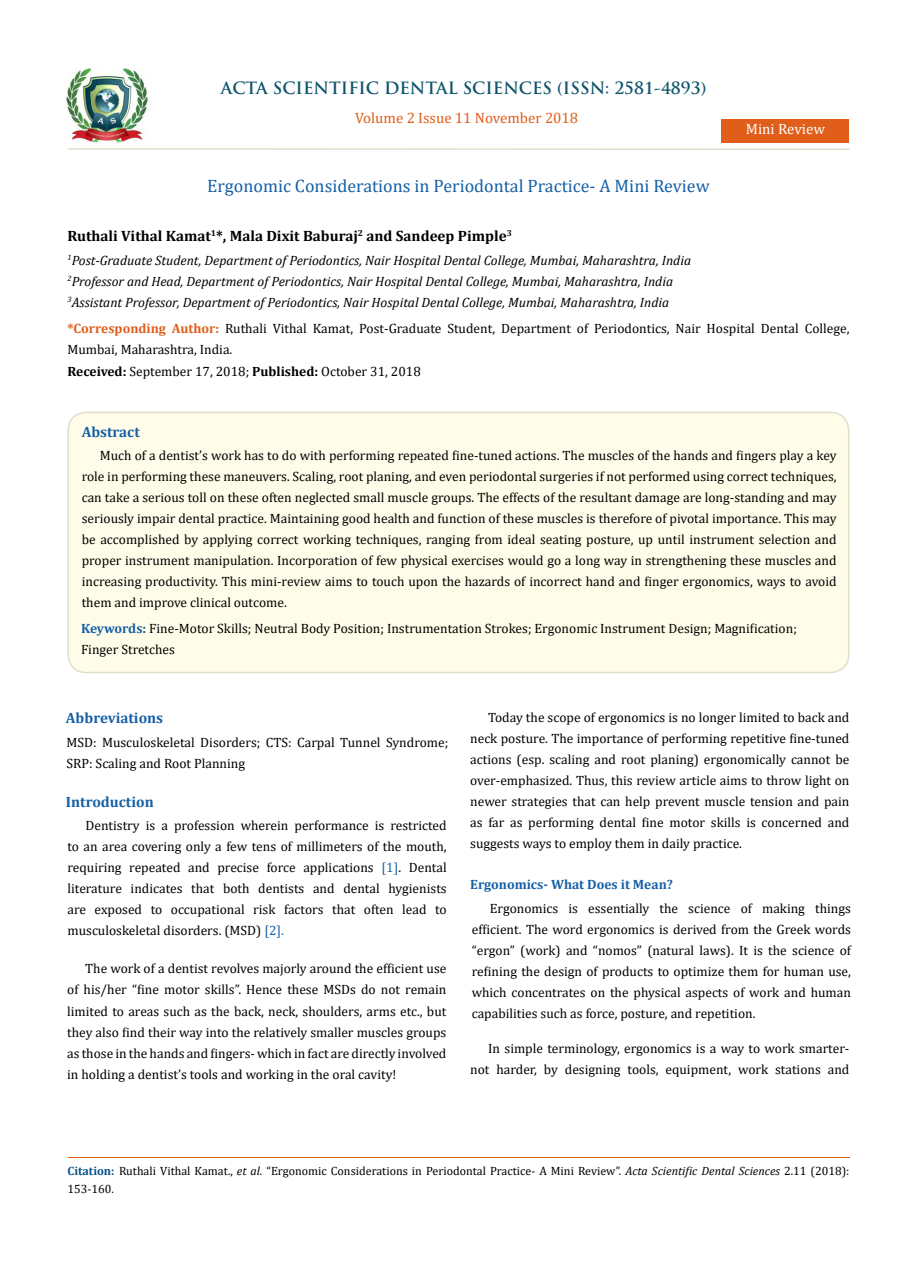
<style>
.page{position:relative;width:917px;height:1262px;background:#fff}
.page>*{position:absolute;margin:0;border:0;box-sizing:border-box;transform-origin:0 0}
.t1{font:18px "Cambria";color:#1560a6}
.t2{font:700 16.5px "Trajan Pro";color:#0e546a}
.t3{font:700 15px "Cambria";color:#000}
.t4{font:700 15px "Cambria";color:#1560a6}
.t5{font:15px "Cambria";color:#e05d1a}
.t6{font:15px "Cambria";color:#fff}
.t7{font:13.5px/21px "Cambria";color:#000;text-align:justify}
.t8{font:italic 13.5px/21px "Cambria";color:#000}
.t9{font:700 13.5px "Cambria";color:#1560a6}
.t10{font:12px/18px "Cambria";color:#000}
.s1{font-weight:700;color:#e05d1a}
.s2{font-weight:700}
.s3{font-weight:700;color:#1560a6}
.s4{font-weight:700;color:#0e546a}
.s5{color:#1560a6}
.s6{font-weight:700;color:#035089}
.s7{font-style:italic}
</style>
<div class="page">
<img style="left:67px;top:68px;width:80px;height:74px">
<div style="left:721px;top:119px;width:128px;height:23px;background:#e05d1a"></div>
<div style="left:68px;top:412px;width:780px;height:260px;background:#fffde9;border-radius:18px"></div>
<div style="left:67px;top:411px;width:782px;height:262px;border:2px solid #e0dfcd;border-radius:18px"></div>
<hr style="left:67px;top:148px;width:782px;height:2px;background:#e0dfcd">
<hr style="left:68px;top:1157px;width:782px;height:1px;background:#e05d1a">
<p class="t2" style="left:221px;top:77px;width:487px">ACTA SCIENTIFIC DENTAL SCIENCES (ISSN: 2581-4893)</p>
<p class="t5" style="left:355px;top:109px;width:224px">Volume 2 Issue 11 November 2018</p>
<p class="t6" style="left:745px;top:120px;width:81px">Mini Review</p>
<h1 class="t1" style="left:207px;top:175px;width:504px">Ergonomic Considerations in Periodontal Practice- A Mini Review</h1>
<p class="t3" style="left:67px;top:225px;width:446px">Ruthali Vithal Kamat<sup>1</sup>*, Mala Dixit Baburaj<sup>2</sup> and Sandeep Pimple<sup>3</sup></p>
<p class="t8" style="left:67px;top:249px;width:625px"><sup>1</sup>Post-Graduate Student, Department of Periodontics, Nair Hospital Dental College, Mumbai, Maharashtra, India<br><sup>2</sup>Professor and Head, Department of Periodontics, Nair Hospital Dental College, Mumbai, Maharashtra, India<br><sup>3</sup>Assistant Professor, Department of Periodontics, Nair Hospital Dental College, Mumbai, Maharashtra, India</p>
<p class="t7" style="left:67px;top:317px;width:783px"><span class="s1">*Corresponding Author:</span> Ruthali Vithal Kamat, Post-Graduate Student, Department of Periodontics, Nair Hospital Dental College,<br>Mumbai, Maharashtra, India.</p>
<p class="t7" style="left:67px;top:361px;width:355px"><span class="s2">Received:</span> September 17, 2018; <span class="s2">Published:</span> October 31, 2018</p>
<p class="t4" style="left:82px;top:421px;width:60px">Abstract</p>
<p class="t7" style="left:82px;top:445px;width:756px;text-indent:18px">Much of a dentist’s work has to do with performing repeated fine-tuned actions. The muscles of the hands and fingers play a key role in performing these maneuvers. Scaling, root planing, and even periodontal surgeries if not performed using correct techniques, can take a serious toll on these often neglected small muscle groups. The effects of the resultant damage are long-standing and may seriously impair dental practice. Maintaining good health and function of these muscles is therefore of pivotal importance. This may be accomplished by applying correct working techniques, ranging from ideal seating posture, up until instrument selection and proper instrument manipulation. Incorporation of few physical exercises would go a long way in strengthening these muscles and increasing productivity. This mini-review aims to touch upon the hazards of incorrect hand and finger ergonomics, ways to avoid them and improve clinical outcome.</p>
<p class="t7" style="left:81px;top:618px;width:717px"><span class="s3">Keywords</span><span class="s4">:</span> Fine-Motor Skills; Neutral Body Position; Instrumentation Strokes; Ergonomic Instrument Design; Magnification;<br>Finger Stretches</p>
<p class="t4" style="left:66px;top:707px;width:99px">Abbreviations</p>
<p class="t7" style="left:66px;top:732px;width:383px">MSD: Musculoskeletal Disorders; CTS: Carpal Tunnel Syndrome;<br>SRP: Scaling and Root Planning</p>
<p class="t4" style="left:66px;top:791px;width:89px">Introduction</p>
<p class="t7" style="left:67px;top:814px;width:381px;text-indent:18px">Dentistry is a profession wherein performance is restricted to an area covering only a few tens of millimeters of the mouth, requiring repeated and precise force applications <span class="s5">[1]</span>. Dental literature indicates that both dentists and dental hygienists are exposed to occupational risk factors that often lead to musculoskeletal disorders. (MSD) <span class="s5">[2].</span></p>
<p class="t7" style="left:67px;top:958px;width:381px;text-indent:18px">The work of a dentist revolves majorly around the efficient use of his/her “fine motor skills”. Hence these MSDs do not remain limited to areas such as the back, neck, shoulders, arms etc., but they also find their way into the relatively smaller muscles groups as those in the hands and fingers- which in fact are directly involved in holding a dentist’s tools and working in the oral cavity!</p>
<p class="t7" style="left:470px;top:707px;width:381px;text-indent:18px">Today the scope of ergonomics is no longer limited to back and neck posture. The importance of performing repetitive fine-tuned actions (esp. scaling and root planing) ergonomically cannot be over-emphasized. Thus, this review article aims to throw light on newer strategies that can help prevent muscle tension and pain as far as performing dental fine motor skills is concerned and suggests ways to employ them in daily practice.</p>
<p class="t9" style="left:470px;top:874px;width:204px">Ergonomics- What Does it Mean?</p>
<p class="t7" style="left:472px;top:897px;width:381px;text-indent:18px">Ergonomics is essentially the science of making things efficient. The word ergonomics is derived from the Greek words “ergon” (work) and “nomos” (natural laws). It is the science of refining the design of products to optimize them for human use, which concentrates on the physical aspects of work and human capabilities such as force, posture, and repetition.</p>
<p class="t7" style="left:470px;top:1037px;width:381px;text-align:right">In simple terminology, ergonomics is a way to work smarter&shy;not harder, by designing tools, equipment, work stations and</p>
<p class="t10" style="left:67px;top:1162px;width:783px"><span class="s6">Citation:</span> Ruthali Vithal Kamat., <span class="s7">et al.</span> “Ergonomic Considerations in Periodontal Practice- A Mini Review”. <span class="s7">Acta Scientific Dental Sciences</span> 2.11 (2018):<br>153-160.</p>
</div>
